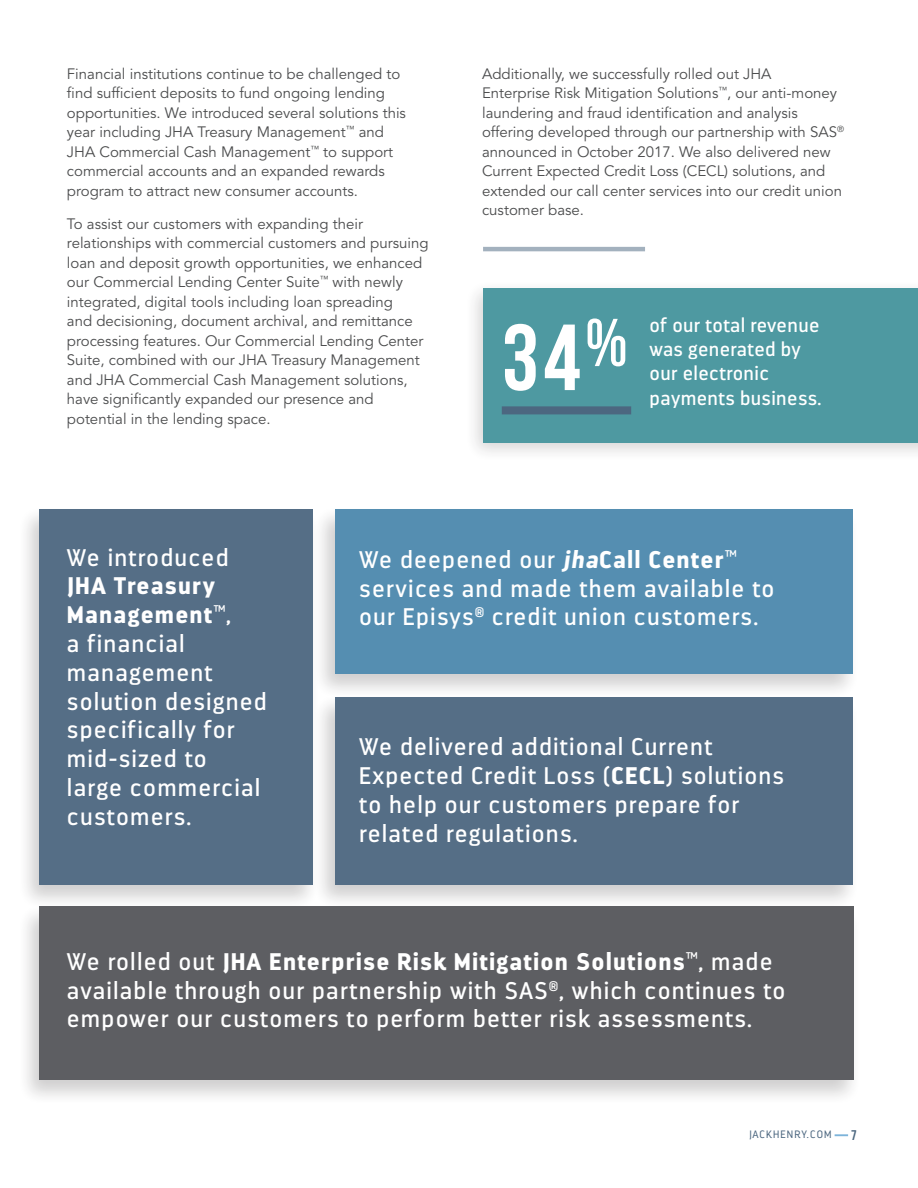
<style>
.page{position:relative;width:918px;height:1188px;background:#fff}
.page>*{position:absolute;margin:0;border:0;box-sizing:border-box;transform-origin:0 0}
.t1{font:700 93.6px "Bebas Neue";color:#fff}
.t2{font:700 67.5px "Bebas Neue";color:#fff}
.t3{font:24px/28.8px "Darwin";letter-spacing:.05em;color:#fff}
.t4{font:19.5px/24.3px "Darwin";letter-spacing:.02em;color:#fff}
.t5{font:15px/19.5px "Avenir LT Std";color:#4b4c4d}
.t6{font:700 14.1px "Bebas Neue";color:#4c6780}
.t7{font:300 10.65px "Darwin";letter-spacing:.11em;color:#4c6780}
.s1{font-weight:900}
.s2{font-weight:900;font-style:italic}
</style>
<div class="page">
<svg style="left:835px;top:1134px;width:13px;height:2px"></svg>
<div style="left:463px;top:278px;width:455px;height:185px;background:#231f20;opacity:.21"></div>
<div style="left:483px;top:289px;width:435px;height:154px;background:#4e99a1"></div>
<hr style="left:483px;top:247px;width:162px;height:4px;background:#a3b1be">
<div style="left:17px;top:505px;width:304px;height:407px;background:#231f20;opacity:.23"></div>
<div style="left:40px;top:509px;width:273px;height:376px;background:#556e86"></div>
<div style="left:312px;top:505px;width:548px;height:195px;background:#231f20;opacity:.23"></div>
<div style="left:335px;top:509px;width:517px;height:165px;background:#558eb1"></div>
<div style="left:312px;top:693px;width:548px;height:218px;background:#231f20;opacity:.23"></div>
<div style="left:335px;top:697px;width:517px;height:188px;background:#556e86"></div>
<div style="left:17px;top:902px;width:845px;height:204px;background:#231f20;opacity:.23"></div>
<div style="left:40px;top:906px;width:814px;height:174px;background:#5d5e62"></div>
<div style="left:502px;top:406px;width:129px;height:8px;background:#4c6780"></div>
<p class="t5" style="left:67px;top:64px;width:341px">Financial institutions continue to be challenged to find sufficient deposits to fund ongoing lending opportunities. We introduced several solutions this year including JHA Treasury Management<sup>™</sup> and JHA Commercial Cash Management<sup>™</sup> to support commercial accounts and an expanded rewards program to attract new consumer accounts.</p>
<p class="t5" style="left:67px;top:214px;width:363px">To assist our customers with expanding their relationships with commercial customers and pursuing loan and deposit growth opportunities, we enhanced our Commercial Lending Center Suite<sup>™</sup> with newly integrated, digital tools including loan spreading<br>and decisioning, document archival, and remittance processing features. Our Commercial Lending Center Suite, combined with our JHA Treasury Management and JHA Commercial Cash Management solutions, have significantly expanded our presence and potential in the lending space.</p>
<p class="t5" style="left:482px;top:64px;width:363px">Additionally, we successfully rolled out JHA<br>Enterprise Risk Mitigation Solutions<sup>™</sup>, our anti-money laundering and fraud identification and analysis offering developed through our partnership with SAS<sup>® </sup>announced in October 2017. We also delivered new Current Expected Credit Loss (CECL) solutions, and extended our call center services into our credit union customer base.</p>
<h2 class="t2" style="left:585px;top:306px;width:44px">%</h2>
<h1 class="t1" style="left:502px;top:306px;width:80px">34</h1>
<h3 class="t4" style="left:650px;top:313px;width:171px">of our total revenue was generated by our electronic</h3>
<h3 class="t4" style="left:650px;top:386px;width:173px">payments business.</h3>
<h3 class="t3" style="left:67px;top:543px;width:163px">We introduced</h3>
<h3 class="t3" style="left:67px;top:572px;width:201px"><span class="s1">JHA Treasury<br>Management</span><sup>™</sup>,<br>a financial management solution designed specifically for mid-sized to large commercial customers.</h3>
<h3 class="t3" style="left:359px;top:545px;width:417px">We deepened our <span class="s2">jha</span><span class="s1">Call Center</span><sup>™ </sup>services and made them available to our Episys<sup>®</sup> credit union customers.</h3>
<h3 class="t3" style="left:359px;top:732px;width:426px">We delivered additional Current<br>Expected Credit Loss (<span class="s1">CECL</span>) solutions to help our customers prepare for related regulations.</h3>
<h3 class="t3" style="left:67px;top:947px;width:720px">We rolled out <span class="s1">JHA Enterprise Risk Mitigation Solutions</span><sup>™</sup>, made available through our partnership with SAS<sup>®</sup>, which continues to empower our customers to perform better risk assessments.</h3>
<p class="t7" style="left:749px;top:1128px;width:85px">JACKHENRY.COM</p>
<p class="t6" style="left:851px;top:1127px;width:7px">7</p>
</div>
